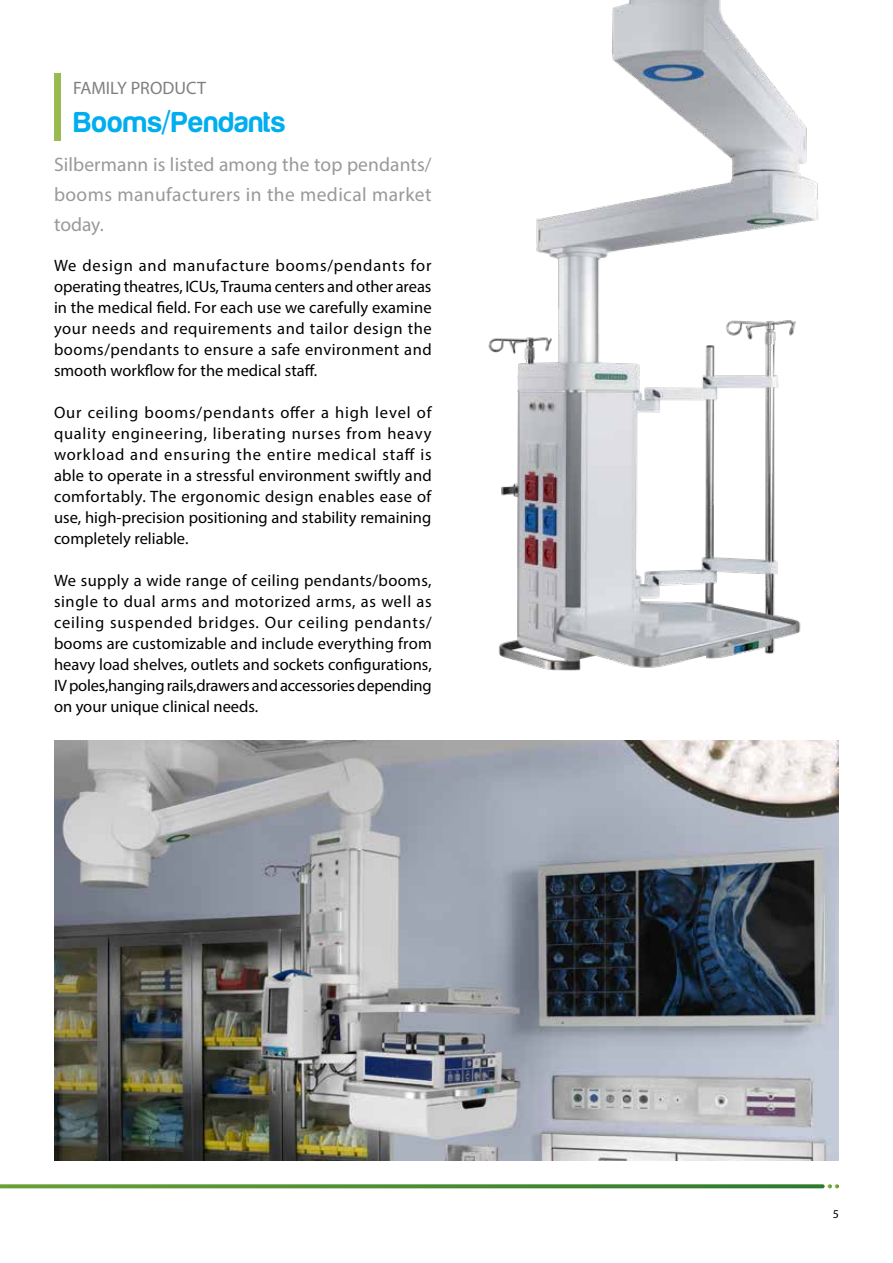
<style>
.page{position:relative;width:893px;height:1263px;background:#fff}
.page>*{position:absolute;margin:0;border:0;box-sizing:border-box;transform-origin:0 0}
.t1{font:700 29.4px "Harabara Mais Bold Harabara Mais";letter-spacing:-.01em;color:#00aeef}
.t2{font:19.5px/29.8px "Myriad Pro";letter-spacing:.02em;color:#999;text-align:justify}
.t3{font:18px "Myriad Pro";color:#808080}
.t4{font:16.5px/21px "Myriad Pro";color:#000;text-align:justify}
.t5{font:12px "Myriad Pro";color:#000}
</style>
<div class="page">
<div style="left:54px;top:74px;width:6px;height:66px;background:#99ba50"></div>
<img style="left:54px;top:741px;width:785px;height:420px">
<img style="left:488px;top:0;width:331px;height:671px">
<svg style="left:0;top:1184px;width:839px;height:4px;background:#5a9744"></svg>
<p class="t3" style="left:73px;top:77px;width:134px">FAMILY PRODUCT</p>
<h1 class="t1" style="left:73px;top:105px;width:214px">Booms/Pendants</h1>
<p class="t2" style="left:54px;top:150px;width:379px">Silbermann is listed among the top pendants/ booms manufacturers in the medical market today.</p>
<p class="t4" style="left:54px;top:254px;width:379px">We design and manufacture booms/pendants for operating theatres, ICUs, Trauma centers and other areas in the medical field. For each use we carefully examine your needs and requirements and tailor design the booms/pendants to ensure a safe environment and smooth workflow for the medical staff.</p>
<p class="t4" style="left:54px;top:401px;width:379px">Our ceiling booms/pendants offer a high level of quality engineering, liberating nurses from heavy workload and ensuring the entire medical staff is able to operate in a stressful environment swiftly and comfortably. The ergonomic design enables ease of use, high-precision positioning and stability remaining completely reliable.</p>
<p class="t4" style="left:54px;top:569px;width:379px">We supply a wide range of ceiling pendants/booms, single to dual arms and motorized arms, as well as ceiling suspended bridges. Our ceiling pendants/ booms are customizable and include everything from heavy load shelves, outlets and sockets configurations, IV poles,hanging rails,drawers and accessories depending on your unique clinical needs.</p>
<p class="t5" style="left:833px;top:1206px;width:8px">5</p>
</div>
